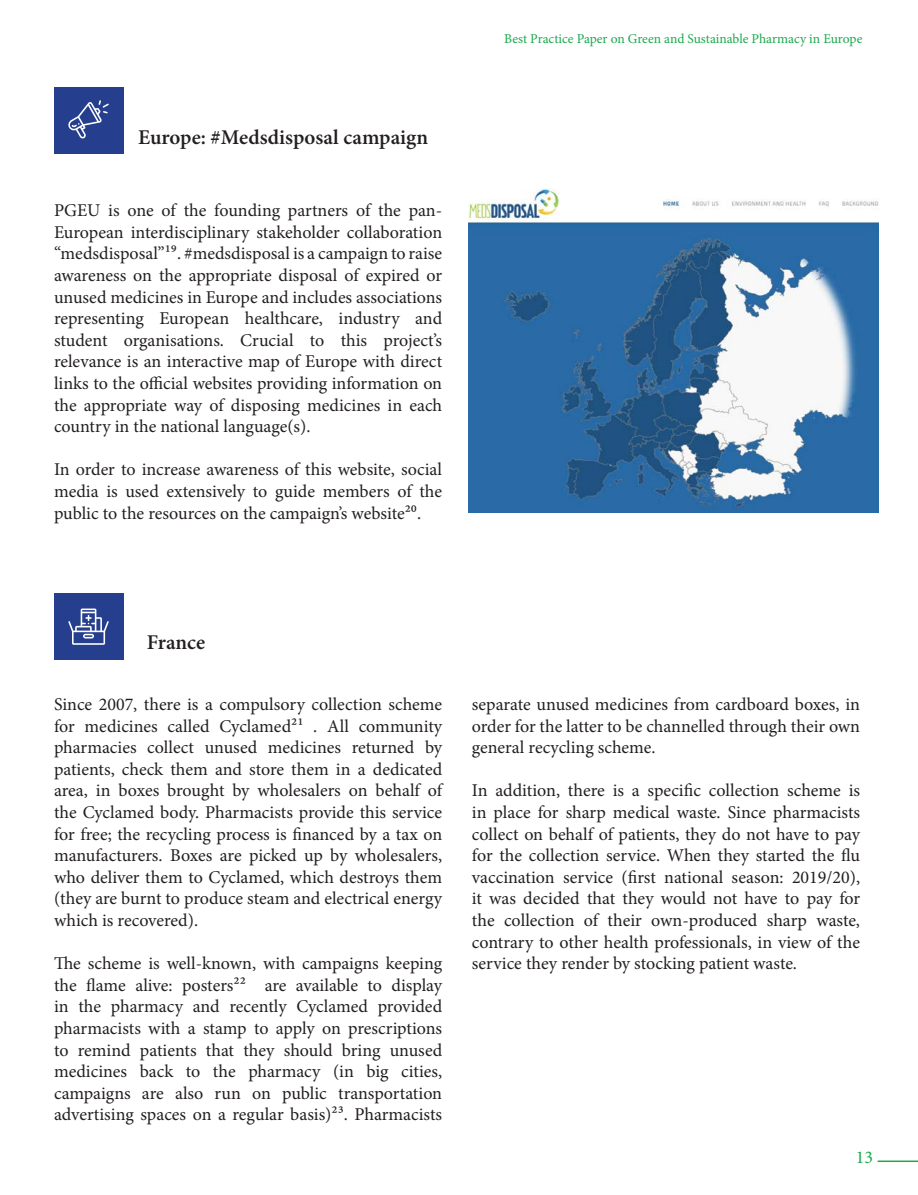
<style>
.page{position:relative;width:918px;height:1195px;background:#fff}
.page>*{position:absolute;margin:0;border:0;box-sizing:border-box;transform-origin:0 0}
.t1{font:600 21px "Minion Pro";color:#231f20}
.t2{font:18px/21.6px "Minion Pro";color:#231f20;text-align:justify}
.t3{font:18px "Minion Pro";color:#1aa94c}
.t4{font:13.5px "Minion Pro";letter-spacing:-.005em;color:#1aa94c}
</style>
<div class="page">
<hr style="left:878px;top:1160px;width:40px;height:2px;background:#1aa94c">
<img style="left:469px;top:189px;width:409px;height:323px">
<div style="left:54px;top:87px;width:69px;height:67px;background:#253f8e"></div>
<div style="left:54px;top:593px;width:69px;height:67px;background:#253f8e"></div>
<svg style="left:68px;top:608px;width:41px;height:37px"></svg>
<svg style="left:68px;top:100px;width:41px;height:39px"></svg>
<p class="t1" style="left:138px;top:123px;width:291px">Europe: #Medsdisposal campaign</p>
<p class="t2" style="left:54px;top:200px;width:390px">PGEU is one of the founding partners of the pan-European interdisciplinary stakeholder collaboration “medsdisposal”¹⁹. #medsdisposal is a campaign to raise awareness on the appropriate disposal of expired or unused medicines in Europe and includes associations representing European healthcare, industry and student organisations. Crucial to this project’s relevance is an interactive map of Europe with direct links to the official websites providing information on the appropriate way of disposing medicines in each country in the national language(s).</p>
<p class="t2" style="left:54px;top:459px;width:390px">In order to increase awareness of this website, social media is used extensively to guide members of the public to the resources on the campaign’s website²⁰.</p>
<p class="t4" style="left:504px;top:29px;width:360px">Best Practice Paper on Green and Sustainable Pharmacy in Europe</p>
<p class="t1" style="left:147px;top:628px;width:60px">France</p>
<p class="t2" style="left:54px;top:693px;width:390px">Since 2007, there is a compulsory collection scheme for medicines called Cyclamed²¹ . All community pharmacies collect unused medicines returned by patients, check them and store them in a dedicated area, in boxes brought by wholesalers on behalf of the Cyclamed body. Pharmacists provide this service for free; the recycling process is financed by a tax on manufacturers. Boxes are picked up by wholesalers, who deliver them to Cyclamed, which destroys them (they are burnt to produce steam and electrical energy which is recovered).</p>
<p class="t2" style="left:54px;top:953px;width:390px">The scheme is well-known, with campaigns keeping the flame alive: posters²² are available to display in the pharmacy and recently Cyclamed provided pharmacists with a stamp to apply on prescriptions to remind patients that they should bring unused medicines back to the pharmacy (in big cities, campaigns are also run on public transportation advertising spaces on a regular basis)²³. Pharmacists</p>
<p class="t2" style="left:472px;top:693px;width:390px">separate unused medicines from cardboard boxes, in order for the latter to be channelled through their own general recycling scheme.</p>
<p class="t2" style="left:472px;top:780px;width:390px">In addition, there is a specific collection scheme is in place for sharp medical waste. Since pharmacists collect on behalf of patients, they do not have to pay for the collection service. When they started the flu vaccination service (first national season: 2019/20), it was decided that they would not have to pay for the collection of their own-produced sharp waste, contrary to other health professionals, in view of the service they render by stocking patient waste.</p>
<p class="t3" style="left:856px;top:1145px;width:19px">13</p>
</div>
